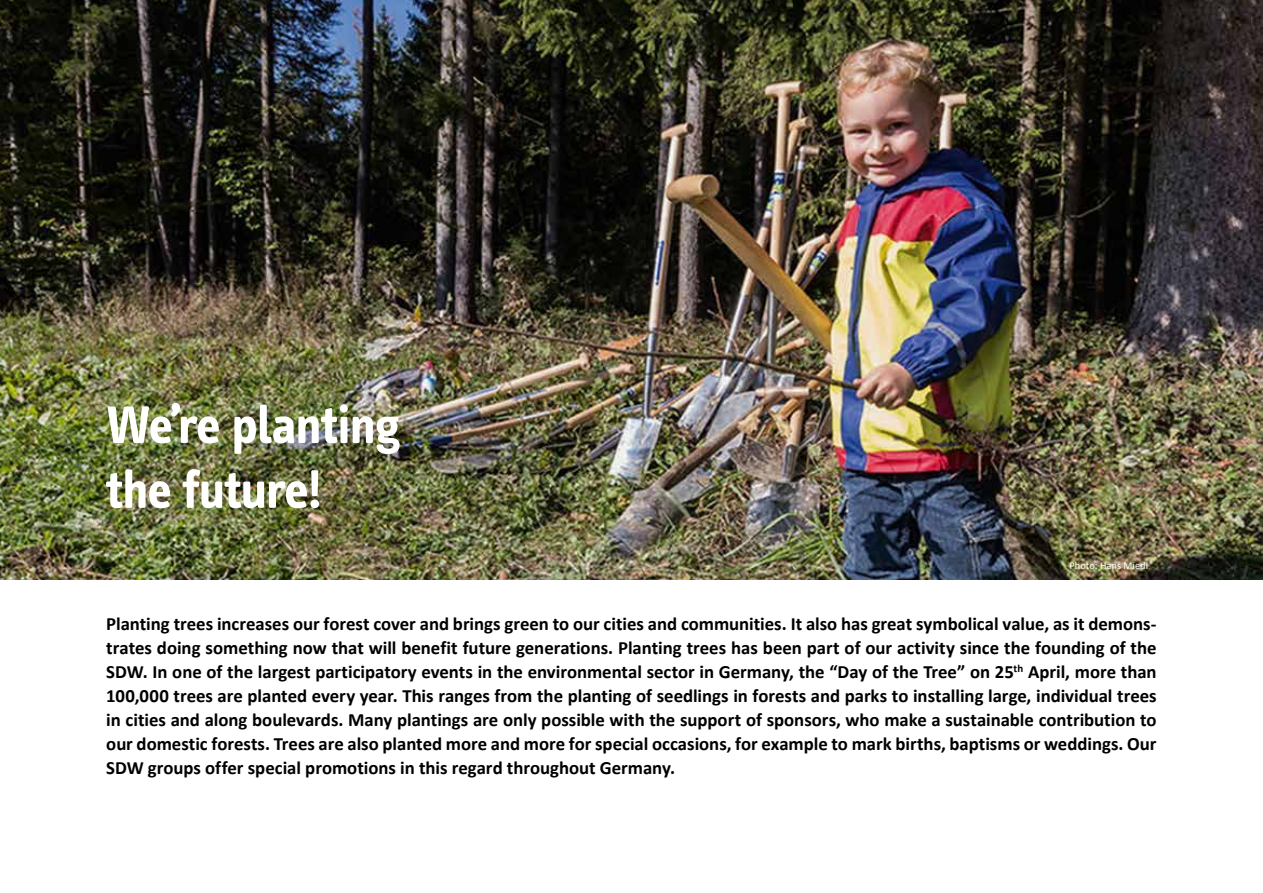
<style>
.page{position:relative;width:1263px;height:893px;background:#fff}
.page>*{position:absolute;margin:0;border:0;box-sizing:border-box;transform-origin:0 0}
.t1{font:700 54px/64.8px "Info Text";letter-spacing:-.01em;color:#fff}
.t2{font:700 18.75px/24px "Calibri";color:#000;text-align:justify}
.t3{font:10.5px "Calibri";color:#fff}
</style>
<div class="page">
<img style="left:0;top:0;width:1263px;height:579px">
<h1 class="t1" style="left:106px;top:393px;width:295px">We’re planting the future!</h1>
<p class="t3" style="left:1069px;top:559px;width:80px">Photo: Hans Miedl</p>
<p class="t2" style="left:106px;top:612px;width:1052px">Planting trees increases our forest cover and brings green to our cities and communities. It also has great symbolical value, as it demons&shy;trates doing something now that will benefit future generations. Planting trees has been part of our activity since the founding of the SDW. In one of the largest participatory events in the environmental sector in Germany, the “Day of the Tree” on 25<sup>th</sup> April, more than 100,000 trees are planted every year. This ranges from the planting of seedlings in forests and parks to installing large, individual trees in cities and along boulevards. Many plantings are only possible with the support of sponsors, who make a sustainable contribution to our domestic forests. Trees are also planted more and more for special occasions, for example to mark births, baptisms or weddings. Our SDW groups offer special promotions in this regard throughout Germany.</p>
</div>
